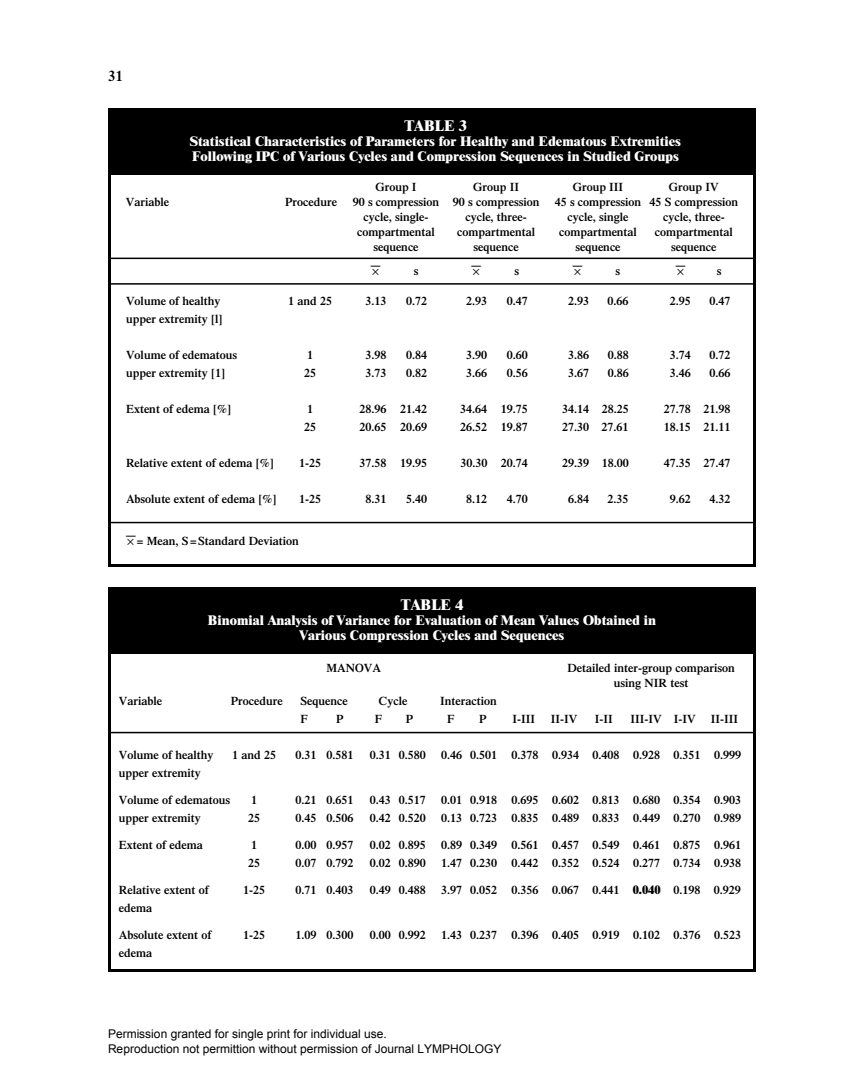
<style>
.page{position:relative;width:864px;height:1080px;background:#fff}
.page>*{position:absolute;margin:0;border:0;box-sizing:border-box;transform-origin:0 0}
.t1{font:800 15px "Times";color:#fff}
.t2{font:600 15px "Times";color:#000}
.t3{font:800 13.5px/15px "Times";color:#fff}
.t4{font:600 12px/15px "Times";color:#000;text-align:center}
.t5{font:12px/14.4px "Arial";color:#000}
.t6{font:600 12px "Times";color:#000;scale:.8 1}
.s1{font-weight:800}
</style>
<div class="page">
<div style="left:108px;top:108px;width:648px;height:67px;background:#000"></div>
<div style="left:108px;top:108px;width:648px;height:459px;border:3px solid #000"></div>
<hr style="left:108px;top:258px;width:648px;height:1px;background:#000">
<hr style="left:108px;top:283px;width:648px;height:2px;background:#000">
<hr style="left:108px;top:522px;width:648px;height:1px;background:#000">
<div style="left:108px;top:587px;width:648px;height:67px;background:#000"></div>
<div style="left:108px;top:587px;width:648px;height:385px;border:3px solid #000"></div>
<hr style="left:108px;top:732px;width:648px;height:1px;background:#000">
<p class="t2" style="left:108px;top:71px;width:16px">31</p>
<p class="t1" style="left:404px;top:120px;width:64px">TABLE 3</p>
<p class="t3" style="left:190px;top:135px;width:493px">Statistical Characteristics of Parameters for Healthy and Edematous Extremities<br>Following IPC of Various Cycles and Compression Sequences in Studied Groups</p>
<p class="t4" style="left:375px;top:181px;width:43px">Group I</p>
<p class="t4" style="left:473px;top:181px;width:47px">Group II</p>
<p class="t4" style="left:573px;top:181px;width:52px">Group III</p>
<p class="t4" style="left:669px;top:181px;width:51px">Group IV</p>
<p class="t4" style="left:126px;top:196px;width:45px">Variable</p>
<p class="t4" style="left:285px;top:196px;width:53px">Procedure</p>
<p class="t4" style="left:353px;top:196px;width:188px">90 s compression 90 s compression</p>
<p class="t4" style="left:555px;top:196px;width:185px">45 s compression 45 S compression</p>
<p class="t4" style="left:364px;top:211px;width:66px">cycle, single-</p>
<p class="t4" style="left:465px;top:211px;width:63px">cycle, three-</p>
<p class="t4" style="left:568px;top:211px;width:62px">cycle, single</p>
<p class="t4" style="left:663px;top:211px;width:63px">cycle, three-</p>
<p class="t4" style="left:357px;top:226px;width:79px">compartmental</p>
<p class="t4" style="left:457px;top:226px;width:79px">compartmental</p>
<p class="t4" style="left:559px;top:226px;width:79px">compartmental</p>
<p class="t4" style="left:655px;top:226px;width:79px">compartmental</p>
<p class="t4" style="left:373px;top:241px;width:47px">sequence</p>
<p class="t4" style="left:473px;top:241px;width:47px">sequence</p>
<p class="t4" style="left:575px;top:241px;width:47px">sequence</p>
<p class="t4" style="left:671px;top:241px;width:47px">sequence</p>
<p class="t6" style="left:371px;top:261px;width:13px">—</p>
<p class="t6" style="left:472px;top:261px;width:13px">—</p>
<p class="t6" style="left:573px;top:261px;width:14px">—</p>
<p class="t6" style="left:676px;top:261px;width:14px">—</p>
<p class="t4" style="left:414px;top:265px;width:6px">s</p>
<p class="t4" style="left:514px;top:265px;width:6px">s</p>
<p class="t4" style="left:616px;top:265px;width:6px">s</p>
<p class="t4" style="left:717px;top:265px;width:6px">s</p>
<p class="t4" style="left:126px;top:295px;width:96px">Volume of healthy</p>
<p class="t4" style="left:288px;top:295px;width:45px">1 and 25</p>
<p class="t4" style="left:365px;top:295px;width:22px">3.13</p>
<p class="t4" style="left:406px;top:295px;width:22px">0.72</p>
<p class="t4" style="left:466px;top:295px;width:22px">2.93</p>
<p class="t4" style="left:507px;top:295px;width:22px">0.47</p>
<p class="t4" style="left:568px;top:295px;width:22px">2.93</p>
<p class="t4" style="left:608px;top:295px;width:22px">0.66</p>
<p class="t4" style="left:670px;top:295px;width:22px">2.95</p>
<p class="t4" style="left:709px;top:295px;width:22px">0.47</p>
<p class="t4" style="left:126px;top:313px;width:98px">upper extremity [l]</p>
<p class="t4" style="left:126px;top:349px;width:113px">Volume of edematous</p>
<p class="t4" style="left:307px;top:349px;width:7px">1</p>
<p class="t4" style="left:366px;top:349px;width:23px">3.98</p>
<p class="t4" style="left:406px;top:349px;width:22px">0.84</p>
<p class="t4" style="left:466px;top:349px;width:22px">3.90</p>
<p class="t4" style="left:507px;top:349px;width:22px">0.60</p>
<p class="t4" style="left:568px;top:349px;width:22px">3.86</p>
<p class="t4" style="left:608px;top:349px;width:22px">0.88</p>
<p class="t4" style="left:670px;top:349px;width:22px">3.74</p>
<p class="t4" style="left:709px;top:349px;width:22px">0.72</p>
<p class="t4" style="left:126px;top:367px;width:101px">upper extremity [1]</p>
<p class="t4" style="left:304px;top:367px;width:13px">25</p>
<p class="t4" style="left:366px;top:367px;width:23px">3.73</p>
<p class="t4" style="left:406px;top:367px;width:22px">0.82</p>
<p class="t4" style="left:466px;top:367px;width:22px">3.66</p>
<p class="t4" style="left:507px;top:367px;width:22px">0.56</p>
<p class="t4" style="left:568px;top:367px;width:22px">3.67</p>
<p class="t4" style="left:608px;top:367px;width:22px">0.86</p>
<p class="t4" style="left:670px;top:367px;width:22px">3.46</p>
<p class="t4" style="left:709px;top:367px;width:22px">0.66</p>
<p class="t4" style="left:126px;top:403px;width:107px">Extent of edema [%]</p>
<p class="t4" style="left:307px;top:403px;width:7px">1</p>
<p class="t4" style="left:360px;top:403px;width:69px">28.96 21.42</p>
<p class="t4" style="left:460px;top:403px;width:69px">34.64 19.75</p>
<p class="t4" style="left:562px;top:403px;width:68px">34.14 28.25</p>
<p class="t4" style="left:664px;top:403px;width:68px">27.78 21.98</p>
<p class="t4" style="left:304px;top:421px;width:13px">25</p>
<p class="t4" style="left:359px;top:421px;width:69px">20.65 20.69</p>
<p class="t4" style="left:460px;top:421px;width:69px">26.52 19.87</p>
<p class="t4" style="left:562px;top:421px;width:68px">27.30 27.61</p>
<p class="t4" style="left:664px;top:421px;width:68px">18.15 21.11</p>
<p class="t4" style="left:126px;top:457px;width:149px">Relative extent of edema [%]</p>
<p class="t4" style="left:299px;top:457px;width:23px">1-25</p>
<p class="t4" style="left:360px;top:457px;width:69px">37.58 19.95</p>
<p class="t4" style="left:460px;top:457px;width:69px">30.30 20.74</p>
<p class="t4" style="left:562px;top:457px;width:68px">29.39 18.00</p>
<p class="t4" style="left:664px;top:457px;width:68px">47.35 27.47</p>
<p class="t4" style="left:126px;top:493px;width:152px">Absolute extent of edema [%]</p>
<p class="t4" style="left:299px;top:493px;width:23px">1-25</p>
<p class="t4" style="left:365px;top:493px;width:22px">8.31</p>
<p class="t4" style="left:406px;top:493px;width:22px">5.40</p>
<p class="t4" style="left:466px;top:493px;width:22px">8.12</p>
<p class="t4" style="left:507px;top:493px;width:22px">4.70</p>
<p class="t4" style="left:568px;top:493px;width:22px">6.84</p>
<p class="t4" style="left:608px;top:493px;width:22px">2.35</p>
<p class="t4" style="left:670px;top:493px;width:22px">9.62</p>
<p class="t4" style="left:709px;top:493px;width:22px">4.32</p>
<p class="t6" style="left:126px;top:531px;width:14px">—</p>
<p class="t4" style="left:127px;top:535px;width:173px">✕ = Mean, S=Standard Deviation</p>
<p class="t1" style="left:401px;top:600px;width:64px">TABLE 4</p>
<p class="t3" style="left:208px;top:614px;width:450px;text-align:center">Binomial Analysis of Variance for Evaluation of Mean Values Obtained in<br>Various Compression Cycles and Sequences</p>
<p class="t4" style="left:326px;top:661px;width:56px">MANOVA</p>
<p class="t4" style="left:568px;top:661px;width:169px">Detailed inter-group comparison using NIR test</p>
<p class="t4" style="left:119px;top:694px;width:45px">Variable</p>
<p class="t4" style="left:231px;top:694px;width:53px">Procedure</p>
<p class="t4" style="left:300px;top:694px;width:49px">Sequence</p>
<p class="t4" style="left:379px;top:694px;width:30px">Cycle</p>
<p class="t4" style="left:440px;top:694px;width:58px">Interaction</p>
<p class="t4" style="left:301px;top:712px;width:9px">F</p>
<p class="t4" style="left:336px;top:712px;width:9px">P</p>
<p class="t4" style="left:375px;top:712px;width:9px">F</p>
<p class="t4" style="left:406px;top:712px;width:9px">P</p>
<p class="t4" style="left:447px;top:712px;width:9px">F</p>
<p class="t4" style="left:479px;top:712px;width:9px">P</p>
<p class="t4" style="left:512px;top:712px;width:24px">I-III</p>
<p class="t4" style="left:551px;top:712px;width:28px">II-IV</p>
<p class="t4" style="left:595px;top:712px;width:19px">I-II</p>
<p class="t4" style="left:631px;top:712px;width:109px">III-IV I-IV II-III</p>
<p class="t4" style="left:119px;top:748px;width:96px">Volume of healthy</p>
<p class="t4" style="left:232px;top:748px;width:45px">1 and 25</p>
<p class="t4" style="left:296px;top:748px;width:60px">0.31 0.581</p>
<p class="t4" style="left:370px;top:748px;width:57px">0.31 0.580</p>
<p class="t4" style="left:441px;top:748px;width:301px">0.46 0.501 0.378 0.934 0.408 0.928 0.351 0.999</p>
<p class="t4" style="left:119px;top:766px;width:83px">upper extremity</p>
<p class="t4" style="left:119px;top:793px;width:113px">Volume of edematous</p>
<p class="t4" style="left:251px;top:793px;width:7px">1</p>
<p class="t4" style="left:296px;top:793px;width:60px">0.21 0.651</p>
<p class="t4" style="left:370px;top:793px;width:57px">0.43 0.517</p>
<p class="t4" style="left:441px;top:793px;width:301px">0.01 0.918 0.695 0.602 0.813 0.680 0.354 0.903</p>
<p class="t4" style="left:119px;top:811px;width:83px">upper extremity</p>
<p class="t4" style="left:248px;top:811px;width:13px">25</p>
<p class="t4" style="left:296px;top:811px;width:60px">0.45 0.506</p>
<p class="t4" style="left:370px;top:811px;width:57px">0.42 0.520</p>
<p class="t4" style="left:441px;top:811px;width:301px">0.13 0.723 0.835 0.489 0.833 0.449 0.270 0.989</p>
<p class="t4" style="left:119px;top:838px;width:85px">Extent of edema</p>
<p class="t4" style="left:251px;top:838px;width:7px">1</p>
<p class="t4" style="left:296px;top:838px;width:60px">0.00 0.957</p>
<p class="t4" style="left:370px;top:838px;width:57px">0.02 0.895</p>
<p class="t4" style="left:441px;top:838px;width:301px">0.89 0.349 0.561 0.457 0.549 0.461 0.875 0.961</p>
<p class="t4" style="left:248px;top:856px;width:13px">25</p>
<p class="t4" style="left:295px;top:856px;width:60px">0.07 0.792</p>
<p class="t4" style="left:370px;top:856px;width:57px">0.02 0.890</p>
<p class="t4" style="left:441px;top:856px;width:301px">1.47 0.230 0.442 0.352 0.524 0.277 0.734 0.938</p>
<p class="t4" style="left:119px;top:883px;width:91px">Relative extent of</p>
<p class="t4" style="left:243px;top:883px;width:23px">1-25</p>
<p class="t4" style="left:296px;top:883px;width:60px">0.71 0.403</p>
<p class="t4" style="left:370px;top:883px;width:57px">0.49 0.488</p>
<p class="t4" style="left:441px;top:883px;width:301px">3.97 0.052 0.356 0.067 0.441 <span class="s1">0.040</span> 0.198 0.929</p>
<p class="t4" style="left:119px;top:901px;width:35px">edema</p>
<p class="t4" style="left:119px;top:928px;width:94px">Absolute extent of</p>
<p class="t4" style="left:243px;top:928px;width:23px">1-25</p>
<p class="t4" style="left:296px;top:928px;width:60px">1.09 0.300</p>
<p class="t4" style="left:370px;top:928px;width:57px">0.00 0.992</p>
<p class="t4" style="left:441px;top:928px;width:301px">1.43 0.237 0.396 0.405 0.919 0.102 0.376 0.523</p>
<p class="t4" style="left:119px;top:946px;width:35px">edema</p>
<p class="t5" style="left:108px;top:1027px;width:395px">Permission granted for single print for individual use.<br>Reproduction not permittion without permission of Journal LYMPHOLOGY</p>
</div>
